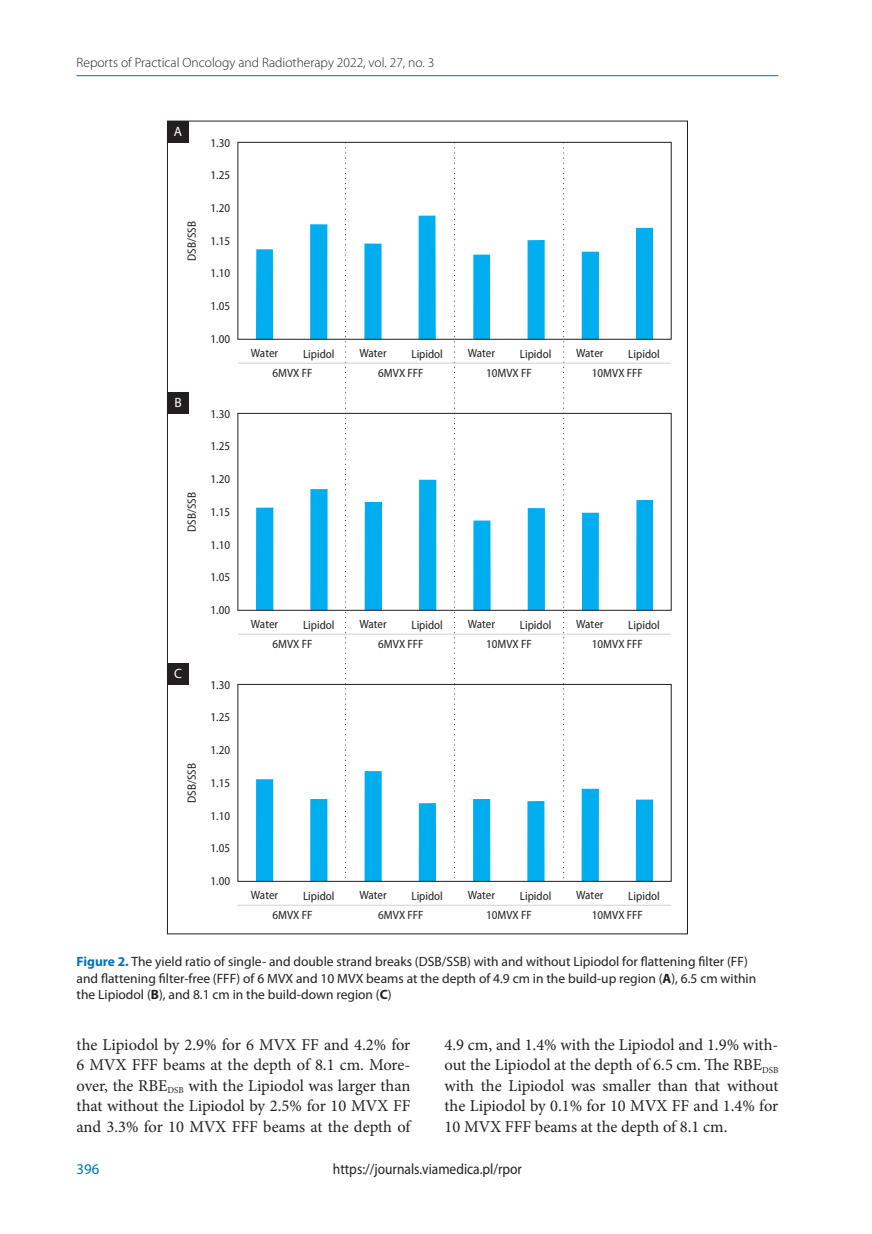
<style>
.page{position:relative;width:872px;height:1234px;background:#fff}
.page>*{position:absolute;margin:0;border:0;box-sizing:border-box;transform-origin:0 0}
.t1{font:16.5px/20.4px "Minion Pro";color:#231f20;text-align:justify}
.t2{font:15px "Myriad Pro";color:#231f20;scale:.9 1}
.t3{font:14.85px "Myriad Pro";color:#0072bc}
.t4{font:13.5px/16.2px "Myriad Pro";color:#231f20}
.t5{font:300 13.5px "Myriad Pro";color:#231f20}
.t6{font:13.5px "Myriad Pro";color:#fff}
.t7{font:semi-condensed 12px "Myriad Pro";color:#231f20}
.s1{font-weight:700;color:#0072bc}
.s2{font-weight:700}
</style>
<div class="page">
<hr style="left:77px;top:75px;width:701px;height:1px;background:#0072bc">
<svg style="left:345px;top:147px;width:1px;height:624px"></svg>
<svg style="left:454px;top:147px;width:1px;height:624px"></svg>
<svg style="left:563px;top:147px;width:1px;height:624px"></svg>
<svg style="left:256px;top:771px;width:397px;height:108px"></svg>
<svg style="left:256px;top:479px;width:397px;height:129px"></svg>
<svg style="left:256px;top:215px;width:397px;height:122px"></svg>
<div style="left:237px;top:142px;width:434px;height:197px;border:1px solid #231f20"></div>
<hr style="left:238px;top:362px;width:433px;height:1px;background:#d1d2d4">
<div style="left:237px;top:413px;width:434px;height:197px;border:1px solid #231f20"></div>
<hr style="left:238px;top:633px;width:433px;height:1px;background:#d1d2d4">
<div style="left:237px;top:683px;width:434px;height:198px;border:1px solid #231f20"></div>
<hr style="left:238px;top:904px;width:433px;height:1px;background:#d1d2d4">
<div style="left:167px;top:121px;width:22px;height:21px;background:#231f20"></div>
<div style="left:167px;top:392px;width:22px;height:21px;background:#231f20"></div>
<div style="left:167px;top:663px;width:22px;height:21px;background:#231f20"></div>
<p class="t5" style="left:77px;top:55px;width:359px">Reports of Practical Oncology and Radiotherapy 2022, vol. 27, no. 3</p>
<p class="t6" style="left:174px;top:123px;width:10px">A</p>
<p class="t7" style="left:185px;top:261px;width:41px;rotate:-90deg">DSB/SSB</p>
<p class="t7" style="left:211px;top:136px;width:21px">1.30</p>
<p class="t7" style="left:211px;top:169px;width:21px">1.25</p>
<p class="t7" style="left:211px;top:201px;width:21px">1.20</p>
<p class="t7" style="left:211px;top:234px;width:21px">1.15</p>
<p class="t7" style="left:211px;top:267px;width:21px">1.10</p>
<p class="t7" style="left:211px;top:299px;width:21px">1.05</p>
<p class="t7" style="left:211px;top:332px;width:21px">1.00</p>
<p class="t6" style="left:174px;top:394px;width:9px">B</p>
<p class="t7" style="left:185px;top:532px;width:41px;rotate:-90deg">DSB/SSB</p>
<p class="t7" style="left:211px;top:407px;width:21px">1.30</p>
<p class="t7" style="left:211px;top:440px;width:21px">1.25</p>
<p class="t7" style="left:211px;top:472px;width:21px">1.20</p>
<p class="t7" style="left:211px;top:505px;width:21px">1.15</p>
<p class="t7" style="left:211px;top:538px;width:21px">1.10</p>
<p class="t7" style="left:211px;top:570px;width:21px">1.05</p>
<p class="t7" style="left:211px;top:603px;width:21px">1.00</p>
<p class="t6" style="left:174px;top:665px;width:9px">C</p>
<p class="t7" style="left:185px;top:802px;width:41px;rotate:-90deg">DSB/SSB</p>
<p class="t7" style="left:211px;top:678px;width:21px">1.30</p>
<p class="t7" style="left:211px;top:710px;width:21px">1.25</p>
<p class="t7" style="left:211px;top:743px;width:21px">1.20</p>
<p class="t7" style="left:211px;top:776px;width:21px">1.15</p>
<p class="t7" style="left:211px;top:808px;width:21px">1.10</p>
<p class="t7" style="left:211px;top:841px;width:21px">1.05</p>
<p class="t7" style="left:211px;top:874px;width:21px">1.00</p>
<p class="t7" style="left:251px;top:347px;width:29px">Water</p>
<p class="t7" style="left:303px;top:347px;width:33px">Lipidol</p>
<p class="t7" style="left:359px;top:347px;width:29px">Water</p>
<p class="t7" style="left:411px;top:347px;width:33px">Lipidol</p>
<p class="t7" style="left:468px;top:347px;width:29px">Water</p>
<p class="t7" style="left:520px;top:347px;width:33px">Lipidol</p>
<p class="t7" style="left:576px;top:347px;width:29px">Water</p>
<p class="t7" style="left:628px;top:347px;width:33px">Lipidol</p>
<p class="t7" style="left:272px;top:367px;width:42px">6MVX FF</p>
<p class="t7" style="left:378px;top:367px;width:47px">6MVX FFF</p>
<p class="t7" style="left:486px;top:367px;width:47px">10MVX FF</p>
<p class="t7" style="left:592px;top:367px;width:53px">10MVX FFF</p>
<p class="t7" style="left:251px;top:617px;width:29px">Water</p>
<p class="t7" style="left:303px;top:618px;width:33px">Lipidol</p>
<p class="t7" style="left:359px;top:617px;width:29px">Water</p>
<p class="t7" style="left:411px;top:618px;width:33px">Lipidol</p>
<p class="t7" style="left:468px;top:617px;width:29px">Water</p>
<p class="t7" style="left:520px;top:618px;width:33px">Lipidol</p>
<p class="t7" style="left:576px;top:617px;width:29px">Water</p>
<p class="t7" style="left:628px;top:618px;width:33px">Lipidol</p>
<p class="t7" style="left:272px;top:637px;width:42px">6MVX FF</p>
<p class="t7" style="left:378px;top:637px;width:47px">6MVX FFF</p>
<p class="t7" style="left:486px;top:637px;width:47px">10MVX FF</p>
<p class="t7" style="left:592px;top:637px;width:53px">10MVX FFF</p>
<p class="t7" style="left:251px;top:888px;width:29px">Water</p>
<p class="t7" style="left:303px;top:889px;width:33px">Lipidol</p>
<p class="t7" style="left:359px;top:888px;width:29px">Water</p>
<p class="t7" style="left:411px;top:889px;width:33px">Lipidol</p>
<p class="t7" style="left:468px;top:888px;width:29px">Water</p>
<p class="t7" style="left:520px;top:889px;width:33px">Lipidol</p>
<p class="t7" style="left:576px;top:888px;width:29px">Water</p>
<p class="t7" style="left:628px;top:889px;width:33px">Lipidol</p>
<p class="t7" style="left:272px;top:908px;width:42px">6MVX FF</p>
<p class="t7" style="left:378px;top:908px;width:47px">6MVX FFF</p>
<p class="t7" style="left:486px;top:908px;width:47px">10MVX FF</p>
<p class="t7" style="left:592px;top:908px;width:53px">10MVX FFF</p>
<p class="t4" style="left:77px;top:953px;width:681px"><span class="s1">Figure 2.</span> The yield ratio of single- and double strand breaks (DSB/SSB) with and without Lipiodol for flattening filter (FF) and flattening filter-free (FFF) of 6 MVX and 10 MVX beams at the depth of 4.9 cm in the build-up region (<span class="s2">A</span>), 6.5 cm within the Lipiodol (<span class="s2">B</span>), and 8.1 cm in the build-down region (<span class="s2">C</span>)</p>
<p class="t1" style="left:77px;top:1034px;width:335px">the Lipiodol by 2.9% for 6 MVX FF and 4.2% for 6 MVX FFF beams at the depth of 8.1 cm. More&shy;over, the RBE<sub>DSB</sub> with the Lipiodol was larger than that without the Lipiodol by 2.5% for 10 MVX FF and 3.3% for 10 MVX FFF beams at the depth of</p>
<p class="t1" style="left:444px;top:1034px;width:335px">4.9 cm, and 1.4% with the Lipiodol and 1.9% with&shy;out the Lipiodol at the depth of 6.5 cm. The RBE<sub>DSB </sub>with the Lipiodol was smaller than that without the Lipiodol by 0.1% for 10 MVX FF and 1.4% for 10 MVX FFF beams at the depth of 8.1 cm.</p>
<p class="t3" style="left:77px;top:1159px;width:24px">396</p>
<p class="t2" style="left:333px;top:1159px;width:212px">https://journals.viamedica.pl/rpor</p>
</div>
